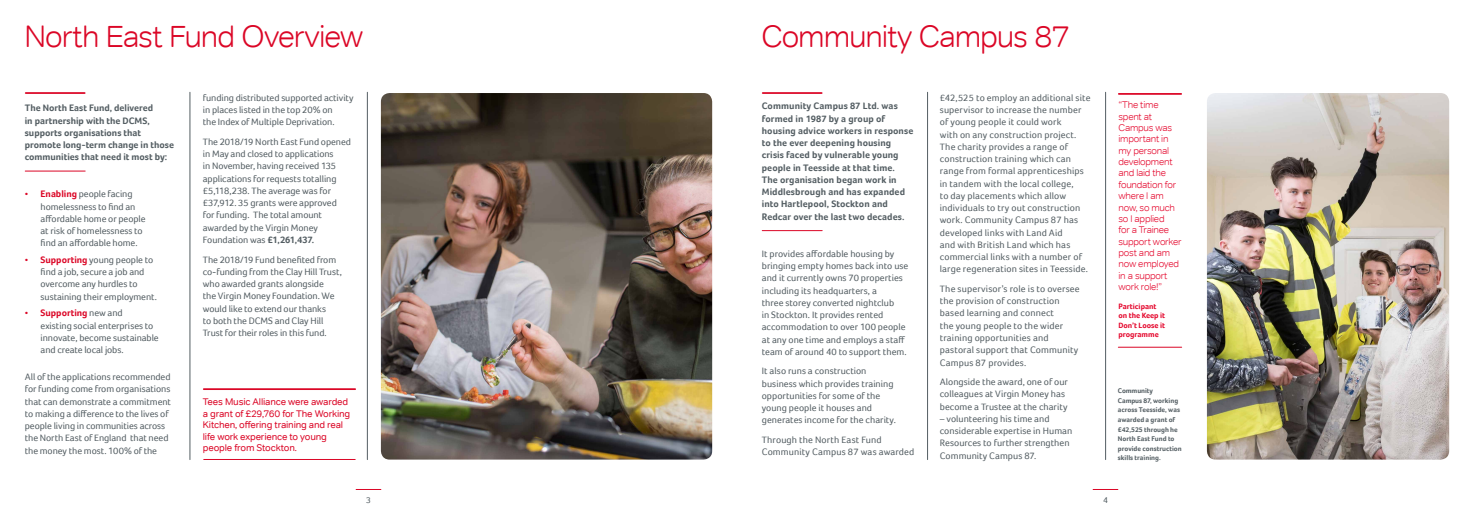
<style>
.page{position:relative;width:1474px;height:521px;background:#fff}
.page>*{position:absolute;margin:0;border:0;box-sizing:border-box;transform-origin:0 0}
.t1{font:300 30.62px "Tondo";letter-spacing:-.035em;color:#db0626}
.t2{font:9.62px/12.2px "Foco";color:#535d62}
.t3{font:700 9.62px/12.2px "Foco";letter-spacing:.005em;color:#535d62}
.Pull_quote{font:300 9.62px/11.4px "Tondo";letter-spacing:-.02em;color:#e4042a}
.image_caption{font:9.62px/11.4px "Tondo";letter-spacing:-.02em;color:#db0626}
.t4{font:8.75px "Foco";color:#535e63}
.Pull_quote-2{font:700 7.88px/9.6px "Foco";letter-spacing:-.005em;color:#e4042a}
.image_caption-2{font:700 7px/9.6px "Foco";color:#535d62}
.s1{font-weight:700;font-size:8.75px;color:#db0626}
.s2{font-weight:700;color:#db0626}
.s3{font-weight:700}
</style>
<div class="page">
<svg style="left:356px;top:489px;width:25px;height:1px"></svg>
<svg style="left:1093px;top:489px;width:24px;height:1px"></svg>
<img style="left:1206px;top:93px;width:243px;height:366px">
<img style="left:381px;top:93px;width:331px;height:366px">
<hr style="left:26px;top:92px;width:59px;height:2px;background:#db0626">
<hr style="left:25px;top:171px;width:60px;height:1px;background:#db0626">
<hr style="left:190px;top:92px;width:1px;height:367px;background:#535d62">
<hr style="left:367px;top:92px;width:1px;height:367px;background:#535d62">
<hr style="left:204px;top:388px;width:151px;height:2px;background:#db0626">
<hr style="left:204px;top:459px;width:151px;height:1px;background:#db0626">
<hr style="left:1118px;top:93px;width:63px;height:2px;background:#db0626">
<hr style="left:1118px;top:347px;width:63px;height:1px;background:#db0626">
<hr style="left:762px;top:92px;width:59px;height:2px;background:#db0626">
<hr style="left:762px;top:230px;width:60px;height:1px;background:#db0626">
<hr style="left:1105px;top:92px;width:1px;height:367px;background:#535d62">
<hr style="left:927px;top:92px;width:1px;height:367px;background:#535d62">
<p class="t1" style="left:24px;top:18px;width:340px">North East Fund Overview</p>
<p class="t1" style="left:761px;top:18px;width:310px">Community Campus 87</p>
<p class="t3" style="left:25px;top:102px;width:151px">The North East Fund, delivered<br>in partnership with the DCMS, supports organisations that promote long-term change in those communities that need it most by:</p>
<p class="t2" style="left:41px;top:188px;width:106px;text-indent:-16px"><span class="s1">•</span> <span class="s2">Enabling</span> people facing homelessness to find an affordable home or people at risk of homelessness to find an affordable home.</p>
<p class="t2" style="left:41px;top:253px;width:118px;text-indent:-16px"><span class="s1">•</span> <span class="s2">Supporting</span> young people to find a job, secure a job and overcome any hurdles to sustaining their employment.</p>
<p class="t2" style="left:41px;top:307px;width:120px;text-indent:-16px"><span class="s1">•</span> <span class="s2">Supporting</span> new and<br>existing social enterprises to innovate, become sustainable and create local jobs.</p>
<p class="t2" style="left:25px;top:371px;width:148px">All of the applications recommended for funding come from organisations that can demonstrate a commitment to making a difference to the lives of people living in communities across the North East of England that need the money the most. 100% of the</p>
<p class="t2" style="left:203px;top:91px;width:152px">funding distributed supported activity in places listed in the top 20% on<br>the Index of Multiple Deprivation.</p>
<p class="t2" style="left:203px;top:135px;width:150px">The 2018/19 North East Fund opened in May and closed to applications<br>in November, having received 135 applications for requests totalling £5,118,238. The average was for £37,912. 35 grants were approved<br>for funding. The total amount awarded by the Virgin Money<br>Foundation was <span class="s3">£1,261,437.</span></p>
<p class="t2" style="left:203px;top:253px;width:140px">The 2018/19 Fund benefited from co-funding from the Clay Hill Trust, who awarded grants alongside<br>the Virgin Money Foundation. We would like to extend our thanks<br>to both the DCMS and Clay Hill<br>Trust for their roles in this fund.</p>
<p class="image_caption" style="left:203px;top:396px;width:149px">Tees Music Alliance were awarded a grant of £29,760 for The Working<br>Kitchen, offering training and real life work experience to young people from Stockton.</p>
<p class="t3" style="left:761px;top:100px;width:153px">Community Campus 87 Ltd. was formed in 1987 by a group of housing advice workers in response to the ever deepening housing crisis faced by vulnerable young people in Teesside at that time.<br>The organisation began work in<br>Middlesbrough and has expanded into Hartlepool, Stockton and<br>Redcar over the last two decades.</p>
<p class="t2" style="left:761px;top:247px;width:148px">It provides affordable housing by bringing empty homes back into use and it currently owns 70 properties including its headquarters, a<br>three storey converted nightclub<br>in Stockton. It provides rented accommodation to over 100 people at any one time and employs a staff team of around 40 to support them.</p>
<p class="t2" style="left:761px;top:365px;width:136px">It also runs a construction business which provides training opportunities for some of the young people it houses and generates income for the charity.</p>
<p class="t2" style="left:761px;top:434px;width:154px">Through the North East Fund<br>Community Campus 87 was awarded</p>
<p class="t2" style="left:939px;top:91px;width:152px">£42,525 to employ an additional site supervisor to increase the number of young people it could work<br>with on any construction project.<br>The charity provides a range of construction training which can range from formal apprenticeships in tandem with the local college,<br>to day placements which allow individuals to try out construction work. Community Campus 87 has developed links with Land Aid<br>and with British Land which has commercial links with a number of large regeneration sites in Teesside.</p>
<p class="t2" style="left:939px;top:282px;width:141px">The supervisor’s role is to oversee the provision of construction based learning and connect<br>the young people to the wider training opportunities and pastoral support that Community<br>Campus 87 provides.</p>
<p class="t2" style="left:939px;top:376px;width:130px">Alongside the award, one of our colleagues at Virgin Money has become a Trustee at the charity</p>
<p class="t2" style="left:939px;top:412px;width:134px">– volunteering his time and considerable expertise in Human<br>Resources to further strengthen<br>Community Campus 87.</p>
<p class="Pull_quote" style="left:1118px;top:99px;width:64px">“The time spent at<br>Campus was important in my personal development and laid the foundation for where I am now, so much so I applied<br>for a Trainee support worker post and am now employed in a support work role!”</p>
<p class="Pull_quote-2" style="left:1118px;top:301px;width:48px">Participant on the Keep it<br>Don’t Loose it programme</p>
<p class="image_caption-2" style="left:1117px;top:386px;width:65px">Community<br>Campus 87, working across Teesside, was awarded a grant of £42,525 through he<br>North East Fund to provide construction skills training.</p>
<p class="t4" style="left:366px;top:495px;width:6px">3</p>
<p class="t4" style="left:1103px;top:495px;width:6px">4</p>
</div>
